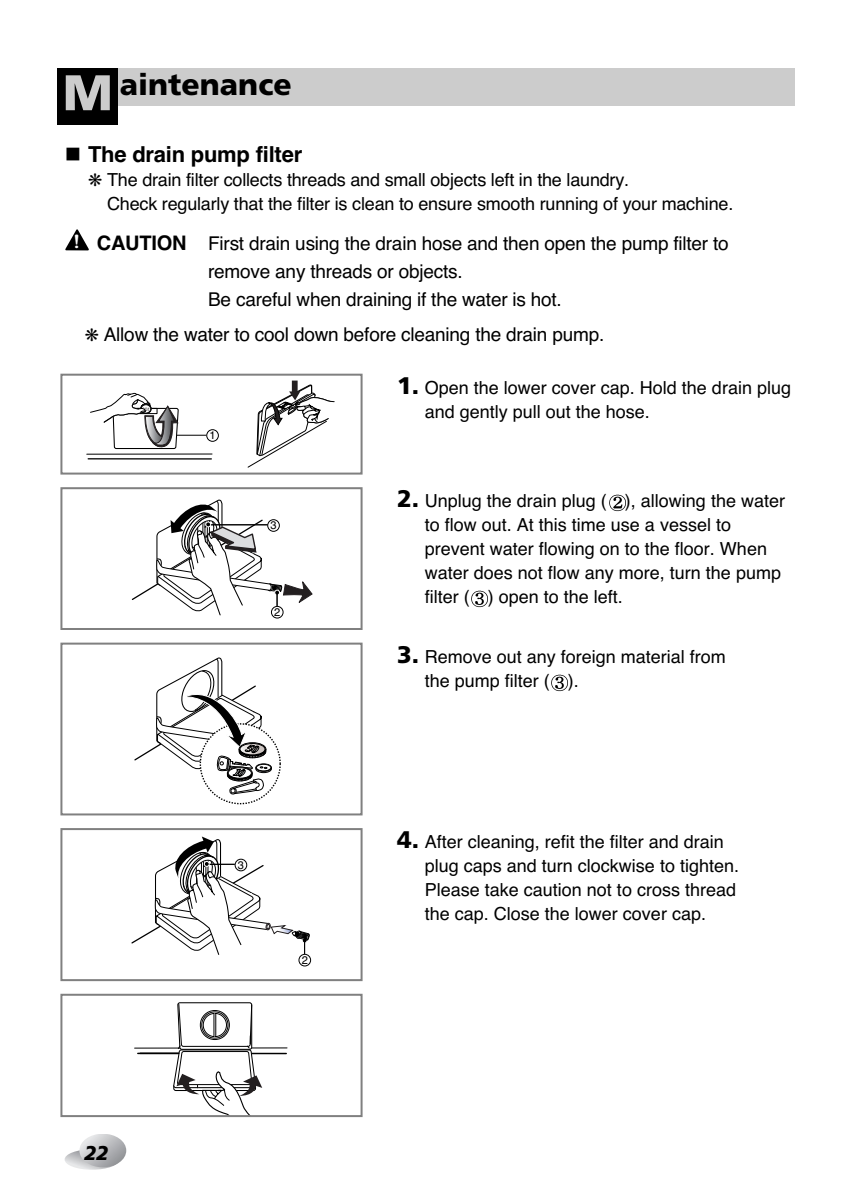
<style>
.page{position:relative;width:851px;height:1191px;background:#fff}
.page>*{position:absolute;margin:0;border:0;box-sizing:border-box;transform-origin:0 0}
.t1{font:900 30px "Frutiger";color:#000}
.t2{font:700 22px "Helvetica";letter-spacing:-.01em;color:#000}
.t3{font:italic 900 20px "Frutiger";color:#000}
.t4{font:19px/28px "Helvetica";letter-spacing:-.01em;color:#000}
.t5{font:18px/24px "Helvetica";color:#000}
.t6{font:600 18px "Souvenir";color:#fff;scale:.9 1}
.t7{font:11px "Helvetica";color:#000}
.s1{font-size:50px;color:#ccc}
.s2{font-weight:700;font-size:20px}
.s3{font-family:"Frutiger";font-weight:900;font-size:24px}
</style>
<div class="page">
<svg style="left:65px;top:1149px;width:54px;height:20px"></svg>
<svg style="left:79px;top:1134px;width:47px;height:33px"></svg>
<div style="left:58px;top:68px;width:736px;height:38px;background:#ccc"></div>
<div style="left:58px;top:68px;width:60px;height:57px;background:#000"></div>
<svg style="left:131px;top:499px;width:181px;height:117px"></svg>
<div style="left:60px;top:487px;width:302px;height:143px;border:2px solid #808080"></div>
<svg style="left:200px;top:723px;width:81px;height:81px"></svg>
<svg style="left:134px;top:657px;width:138px;height:140px"></svg>
<div style="left:60px;top:642px;width:302px;height:173px;border:2px solid #808080"></div>
<div style="left:299px;top:954px;width:12px;height:12px;background:#fff;border:1px solid #000;border-radius:50%"></div>
<svg style="left:131px;top:836px;width:179px;height:119px"></svg>
<div style="left:60px;top:828px;width:302px;height:153px;border:2px solid #808080"></div>
<hr style="left:138px;top:1052px;width:148px;height:2px;background:#000">
<hr style="left:135px;top:1047px;width:152px;height:1px;background:#000">
<svg style="left:173px;top:1002px;width:89px;height:112px"></svg>
<div style="left:60px;top:993px;width:302px;height:124px;border:2px solid #808080"></div>
<div style="left:206px;top:429px;width:13px;height:12px;border:1px solid #000;border-radius:50%"></div>
<hr style="left:88px;top:458px;width:123px;height:1px;background:#000">
<hr style="left:87px;top:453px;width:125px;height:1px;background:#000">
<svg style="left:247px;top:380px;width:88px;height:88px"></svg>
<div style="left:60px;top:374px;width:302px;height:100px;border:2px solid #808080"></div>
<svg style="left:65px;top:229px;width:24px;height:21px"></svg>
<img style="left:609px;top:494px;width:17px;height:18px">
<img style="left:471px;top:590px;width:17px;height:18px">
<img style="left:551px;top:674px;width:17px;height:18px">
<svg style="left:90px;top:393px;width:116px;height:56px"></svg>
<h1 class="t1" style="left:63px;top:73px;width:230px"><span class="s1">M</span> aintenance</h1>
<p class="t2" style="left:88px;top:146px;width:215px">The drain pump filter</p>
<p class="t5" style="left:107px;top:169px;width:627px;text-indent:-19px">❋ The drain filter collects threads and small objects left in the laundry.<br>Check regularly that the filter is clean to ensure smooth running of your machine.</p>
<p class="t4" style="left:208px;top:231px;width:522px;text-indent:-111px"><span class="s2">CAUTION</span> First drain using the drain hose and then open the pump filter to remove any threads or objects.<br>Be careful when draining if the water is hot.</p>
<p class="t4" style="left:85px;top:322px;width:521px">❋ Allow the water to cool down before cleaning the drain pump.</p>
<p class="t6" style="left:74px;top:235px;width:8px">!</p>
<p class="t3" style="left:84px;top:1145px;width:26px">22</p>
<p class="t7" style="left:209px;top:431px;width:8px">1</p>
<p class="t7" style="left:270px;top:521px;width:8px">3</p>
<p class="t7" style="left:274px;top:608px;width:8px">2</p>
<p class="t7" style="left:238px;top:861px;width:8px">3</p>
<p class="t7" style="left:302px;top:956px;width:8px">2</p>
<p class="t5" style="left:425px;top:377px;width:368px;text-indent:-28px"><span class="s3">1.</span> Open the lower cover cap. Hold the drain plug and gently pull out the hose.</p>
<p class="t5" style="left:425px;top:490px;width:362px;text-indent:-28px"><span class="s3">2.</span> Unplug the drain plug ( ), allowing the water to flow out. At this time use a vessel to prevent water flowing on to the floor. When water does not flow any more, turn the pump filter ( ) open to the left.</p>
<p class="t5" style="left:425px;top:646px;width:302px;text-indent:-28px"><span class="s3">3.</span> Remove out any foreign material from the pump filter ( ).</p>
<p class="t5" style="left:425px;top:831px;width:316px;text-indent:-28px"><span class="s3">4.</span> After cleaning, refit the filter and drain plug caps and turn clockwise to tighten.<br>Please take caution not to cross thread the cap. Close the lower cover cap.</p>
</div>
